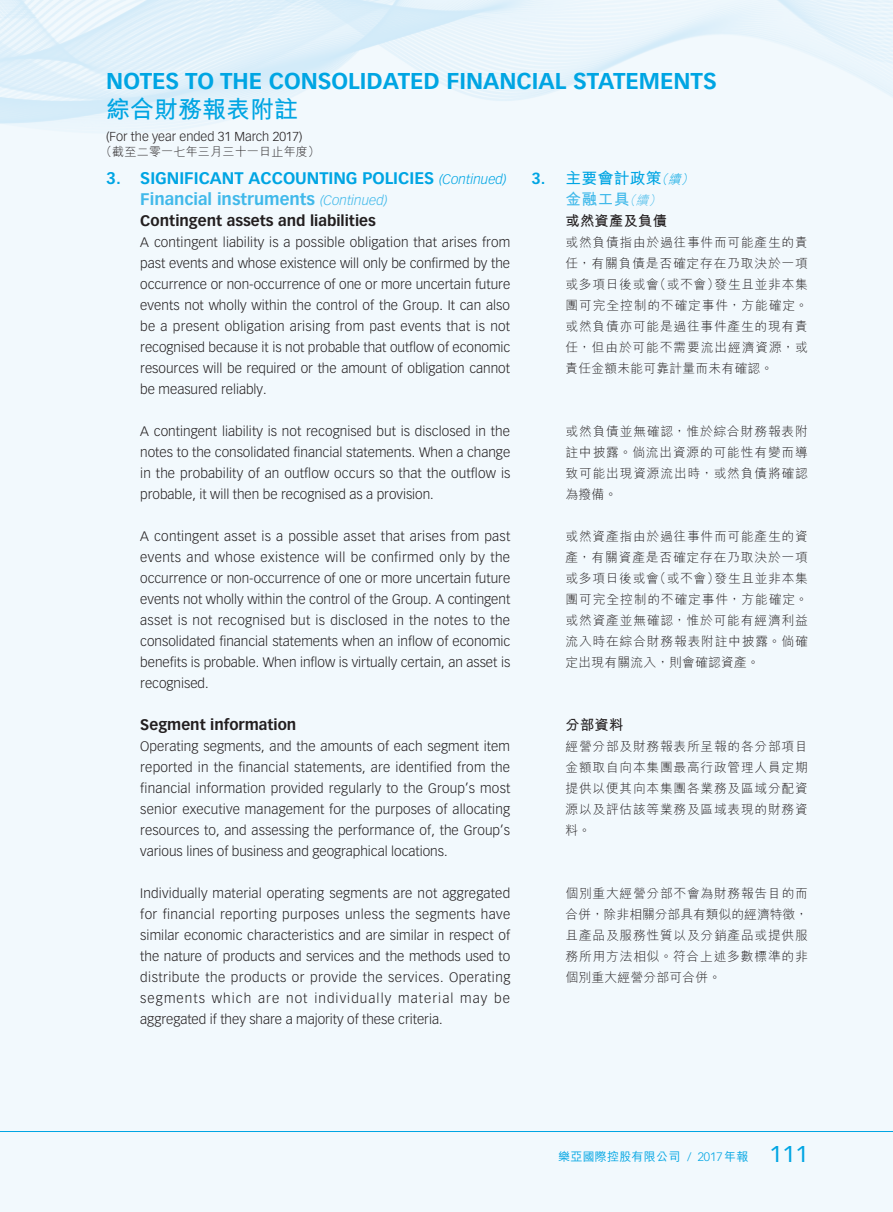
<style>
.page{position:relative;width:893px;height:1212px;background:#fff}
.page>*{position:absolute;margin:0;border:0;box-sizing:border-box;transform-origin:0 0}
.t1{font:700 24px "M Hei HK";color:#00a5e3}
.t2{font:700 22.5px "Vectora LT Std";color:#00a5e3}
._01_H1_E{font:700 16.5px "Vectora LT Std";color:#00a5e3}
._02_H2_E{font:700 16.5px "Vectora LT Std";color:#41b9ea}
._001_H1_C{font:700 15.75px "M Hei HK";letter-spacing:.02em;color:#00a5e3}
._002_H2_C{font:700 15.75px "M Hei HK";color:#41b9ea}
._03_H3_E{font:700 15px "Vectora LT Std";color:#231f20}
._003_H3_C{font:700 14.25px "M Hei HK";letter-spacing:.02em;color:#231f20}
._00_txt_E{font:300 13.5px/21px "Vectora LT Std";color:#231f20;text-align:justify}
._000_txt_C{font:300 12.75px/21px "M Hei HK";letter-spacing:.06em;color:#231f20;text-align:justify}
.t3{font:300 12.75px "Vectora LT Std";color:#231f20}
.t4{font:500 12px "M Hei HK";letter-spacing:.02em;color:#00a5e3}
.t5{font:300 12px "M Hei HK";letter-spacing:.02em;color:#231f20}
.s1{font-weight:300;font-style:italic;font-size:13.5px}
.s2{font-family:"Vectora LT Std"}
.s3{font-weight:300;font-style:italic;font-size:12.75px}
.s4{font-family:"Vectora LT Std";font-weight:300}
.s5{font-family:"Vectora LT Std";font-weight:400;font-size:22.5px}
</style>
<div class="page">
<hr style="left:0;top:1131px;width:893px;height:1px;background:#00a5e3">
<h2 class="t2" style="left:106px;top:67px;width:612px">NOTES TO THE CONSOLIDATED FINANCIAL STATEMENTS</h2>
<h1 class="t1" style="left:106px;top:92px;width:193px">綜合財務報表附註</h1>
<p class="t3" style="left:106px;top:129px;width:198px">(For the year ended 31 March 2017)</p>
<p class="t5" style="left:100px;top:145px;width:221px">（截至二零一七年三月三十一日止年度）</p>
<p class="_01_H1_E" style="left:106px;top:168px;width:402px">3. SIGNIFICANT ACCOUNTING POLICIES <span class="s1">(Continued)</span></p>
<p class="_02_H2_E" style="left:140px;top:189px;width:249px">Financial instruments <span class="s1">(Continued)</span></p>
<p class="_03_H3_E" style="left:140px;top:211px;width:237px">Contingent assets and liabilities</p>
<p class="_00_txt_E" style="left:140px;top:232px;width:371px">A contingent liability is a possible obligation that arises from past events and whose existence will only be confirmed by the occurrence or non-occurrence of one or more uncertain future events not wholly within the control of the Group. It can also be a present obligation arising from past events that is not recognised because it is not probable that outflow of economic resources will be required or the amount of obligation cannot be measured reliably.</p>
<p class="_00_txt_E" style="left:140px;top:421px;width:372px">A contingent liability is not recognised but is disclosed in the notes to the consolidated financial statements. When a change in the probability of an outflow occurs so that the outflow is probable, it will then be recognised as a provision.</p>
<p class="_00_txt_E" style="left:140px;top:526px;width:371px">A contingent asset is a possible asset that arises from past events and whose existence will be confirmed only by the occurrence or non-occurrence of one or more uncertain future events not wholly within the control of the Group. A contingent asset is not recognised but is disclosed in the notes to the consolidated financial statements when an inflow of economic benefits is probable. When inflow is virtually certain, an asset is recognised.</p>
<p class="_03_H3_E" style="left:140px;top:715px;width:158px">Segment information</p>
<p class="_00_txt_E" style="left:140px;top:736px;width:372px">Operating segments, and the amounts of each segment item reported in the financial statements, are identified from the financial information provided regularly to the Group’s most senior executive management for the purposes of allocating resources to, and assessing the performance of, the Group’s various lines of business and geographical locations.</p>
<p class="_00_txt_E" style="left:140px;top:883px;width:372px">Individually material operating segments are not aggregated for financial reporting purposes unless the segments have similar economic characteristics and are similar in respect of the nature of products and services and the methods used to distribute the products or provide the services. Operating segments which are not individually material may be aggregated if they share a majority of these criteria.</p>
<p class="_001_H1_C" style="left:531px;top:167px;width:166px"><span class="s2">3.</span> 主要會計政策<span class="s3">（續）</span></p>
<p class="_002_H2_C" style="left:565px;top:188px;width:100px">金融工具<span class="s3">（續）</span></p>
<p class="_003_H3_C" style="left:565px;top:211px;width:103px">或然資產及負債</p>
<p class="_000_txt_C" style="left:565px;top:232px;width:244px">或然負債指由於過往事件而可能產生的責任，有關負債是否確定存在乃取決於一項或多項日後或會（或不會）發生且並非本集團可完全控制的不確定事件，方能確定。或然負債亦可能是過往事件產生的現有責任，但由於可能不需要流出經濟資源，或責任金額未能可靠計量而未有確認。</p>
<p class="_000_txt_C" style="left:565px;top:421px;width:244px">或然負債並無確認，惟於綜合財務報表附註中披露。倘流出資源的可能性有變而導致可能出現資源流出時，或然負債將確認為撥備。</p>
<p class="_000_txt_C" style="left:565px;top:526px;width:244px">或然資產指由於過往事件而可能產生的資產，有關資產是否確定存在乃取決於一項或多項日後或會（或不會）發生且並非本集團可完全控制的不確定事件，方能確定。或然資產並無確認，惟於可能有經濟利益流入時在綜合財務報表附註中披露。倘確定出現有關流入，則會確認資產。</p>
<p class="_003_H3_C" style="left:565px;top:715px;width:59px">分部資料</p>
<p class="_000_txt_C" style="left:565px;top:736px;width:244px">經營分部及財務報表所呈報的各分部項目金額取自向本集團最高行政管理人員定期提供以便其向本集團各業務及區域分配資源以及評估該等業務及區域表現的財務資料。</p>
<p class="_000_txt_C" style="left:565px;top:883px;width:244px">個別重大經營分部不會為財務報告目的而合併，除非相關分部具有類似的經濟特徵，且產品及服務性質以及分銷產品或提供服務所用方法相似。符合上述多數標準的非個別重大經營分部可合併。</p>
<p class="t4" style="left:558px;top:1147px;width:251px">樂亞國際控股有限公司 <span class="s4">/ 2017</span>年報 <span class="s5">111</span></p>
</div>
